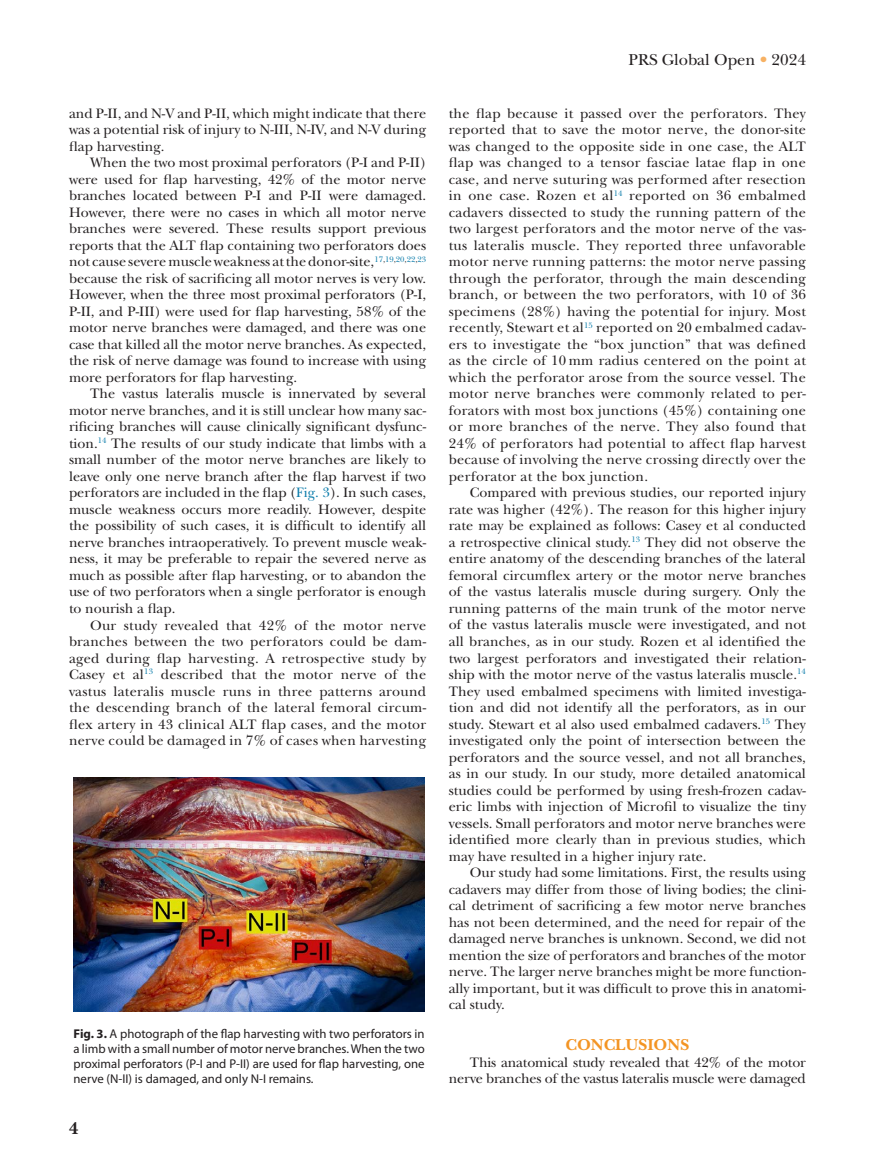
<style>
.page{position:relative;width:878px;height:1175px;background:#fff}
.page>*{position:absolute;margin:0;border:0;box-sizing:border-box;transform-origin:0 0}
.t1{font:700 18px "New Baskerville Std";color:#231f20}
.t2{font:16.5px "New Baskerville Std";color:#231f20}
.t3{font:700 16.5px "New Baskerville Std";color:#f39423}
.t4{font:14.25px/16.5px "New Baskerville Std";color:#231f20;text-align:justify}
.t5{font:12.75px/15px "Myriad Pro";color:#231f20;text-align:justify}
.s1{color:#0f7eac}
.s2{font-weight:700}
.s3{color:#f7b163}
</style>
<div class="page">
<img style="left:74px;top:777px;width:350px;height:234px">
<p class="t4" style="left:69px;top:105px;width:358px">and P-II, and N-V and P-II, which might indicate that there was a potential risk of injury to N-III, N-IV, and N-V during flap harvesting.</p>
<p class="t4" style="left:69px;top:154px;width:359px;text-indent:21px">When the two most proximal perforators (P-I and P-II) were used for flap harvesting, 42% of the motor nerve branches located between P-I and P-II were damaged.<br>However, there were no cases in which all motor nerve branches were severed. These results support previous reports that the ALT flap containing two perforators does not cause severe muscle weakness at the donor-site,<sup>17</sup><sup>,</sup><sup>19</sup><sup>,</sup><sup>20</sup><sup>,</sup><sup>22</sup><sup>,</sup><sup>23 </sup>because the risk of sacrificing all motor nerves is very low.<br>However, when the three most proximal perforators (P-I, P-II, and P-III) were used for flap harvesting, 58% of the motor nerve branches were damaged, and there was one case that killed all the motor nerve branches. As expected, the risk of nerve damage was found to increase with using more perforators for flap harvesting.</p>
<p class="t4" style="left:69px;top:385px;width:359px;text-indent:21px">The vastus lateralis muscle is innervated by several motor nerve branches, and it is still unclear how many sac&shy;rificing branches will cause clinically significant dysfunc&shy;tion.<sup>14</sup> The results of our study indicate that limbs with a small number of the motor nerve branches are likely to leave only one nerve branch after the flap harvest if two perforators are included in the flap (<span class="s1">Fig. 3</span>). In such cases, muscle weakness occurs more readily. However, despite the possibility of such cases, it is difficult to identify all nerve branches intraoperatively. To prevent muscle weak&shy;ness, it may be preferable to repair the severed nerve as much as possible after flap harvesting, or to abandon the use of two perforators when a single perforator is enough to nourish a flap.</p>
<p class="t4" style="left:69px;top:616px;width:359px;text-indent:21px">Our study revealed that 42% of the motor nerve branches between the two perforators could be dam&shy;aged during flap harvesting. A retrospective study by Casey et al<sup>13</sup> described that the motor nerve of the vastus lateralis muscle runs in three patterns around the descending branch of the lateral femoral circum&shy;flex artery in 43 clinical ALT flap cases, and the motor nerve could be damaged in 7% of cases when harvesting</p>
<p class="t5" style="left:74px;top:1026px;width:352px"><span class="s2">Fig. 3.</span> A photograph of the flap harvesting with two perforators in a limb with a small number of motor nerve branches. When the two proximal perforators (P-I and P-II) are used for flap harvesting, one nerve (N-II) is damaged, and only N-I remains.</p>
<p class="t1" style="left:69px;top:1118px;width:11px">4</p>
<p class="t2" style="left:628px;top:50px;width:179px">PRS Global Open <span class="s3">•</span> 2024</p>
<p class="t4" style="left:448px;top:105px;width:359px">the flap because it passed over the perforators. They reported that to save the motor nerve, the donor-site was changed to the opposite side in one case, the ALT flap was changed to a tensor fasciae latae flap in one case, and nerve suturing was performed after resection in one case. Rozen et al<sup>14</sup> reported on 36 embalmed cadavers dissected to study the running pattern of the two largest perforators and the motor nerve of the vas&shy;tus lateralis muscle. They reported three unfavorable motor nerve running patterns: the motor nerve passing through the perforator, through the main descending branch, or between the two perforators, with 10 of 36 specimens (28%) having the potential for injury. Most recently, Stewart et al<sup>15</sup> reported on 20 embalmed cadav&shy;ers to investigate the “box junction” that was defined as the circle of 10 mm radius centered on the point at which the perforator arose from the source vessel. The motor nerve branches were commonly related to per&shy;forators with most box junctions (45%) containing one or more branches of the nerve. They also found that 24% of perforators had potential to affect flap harvest because of involving the nerve crossing directly over the perforator at the box junction.</p>
<p class="t4" style="left:448px;top:484px;width:359px;text-indent:21px">Compared with previous studies, our reported injury rate was higher (42%). The reason for this higher injury rate may be explained as follows: Casey et al conducted a retrospective clinical study.<sup>13</sup> They did not observe the entire anatomy of the descending branches of the lateral femoral circumflex artery or the motor nerve branches of the vastus lateralis muscle during surgery. Only the running patterns of the main trunk of the motor nerve of the vastus lateralis muscle were investigated, and not all branches, as in our study. Rozen et al identified the two largest perforators and investigated their relation&shy;ship with the motor nerve of the vastus lateralis muscle.<sup>14<br></sup>They used embalmed specimens with limited investiga&shy;tion and did not identify all the perforators, as in our study. Stewart et al also used embalmed cadavers.<sup>15</sup> They investigated only the point of intersection between the perforators and the source vessel, and not all branches, as in our study. In our study, more detailed anatomical studies could be performed by using fresh-frozen cadav&shy;eric limbs with injection of Microfil to visualize the tiny vessels. Small perforators and motor nerve branches were identified more clearly than in previous studies, which may have resulted in a higher injury rate.</p>
<p class="t4" style="left:449px;top:864px;width:359px;text-indent:21px">Our study had some limitations. First, the results using cadavers may differ from those of living bodies; the clini&shy;cal detriment of sacrificing a few motor nerve branches has not been determined, and the need for repair of the damaged nerve branches is unknown. Second, we did not mention the size of perforators and branches of the motor nerve. The larger nerve branches might be more function&shy;ally important, but it was difficult to prove this in anatomi&shy;cal study.</p>
<p class="t3" style="left:565px;top:1035px;width:125px">CONCLUSIONS</p>
<p class="t4" style="left:448px;top:1054px;width:358px;text-align:right">This anatomical study revealed that 42% of the motor nerve branches of the vastus lateralis muscle were damaged</p>
</div>
